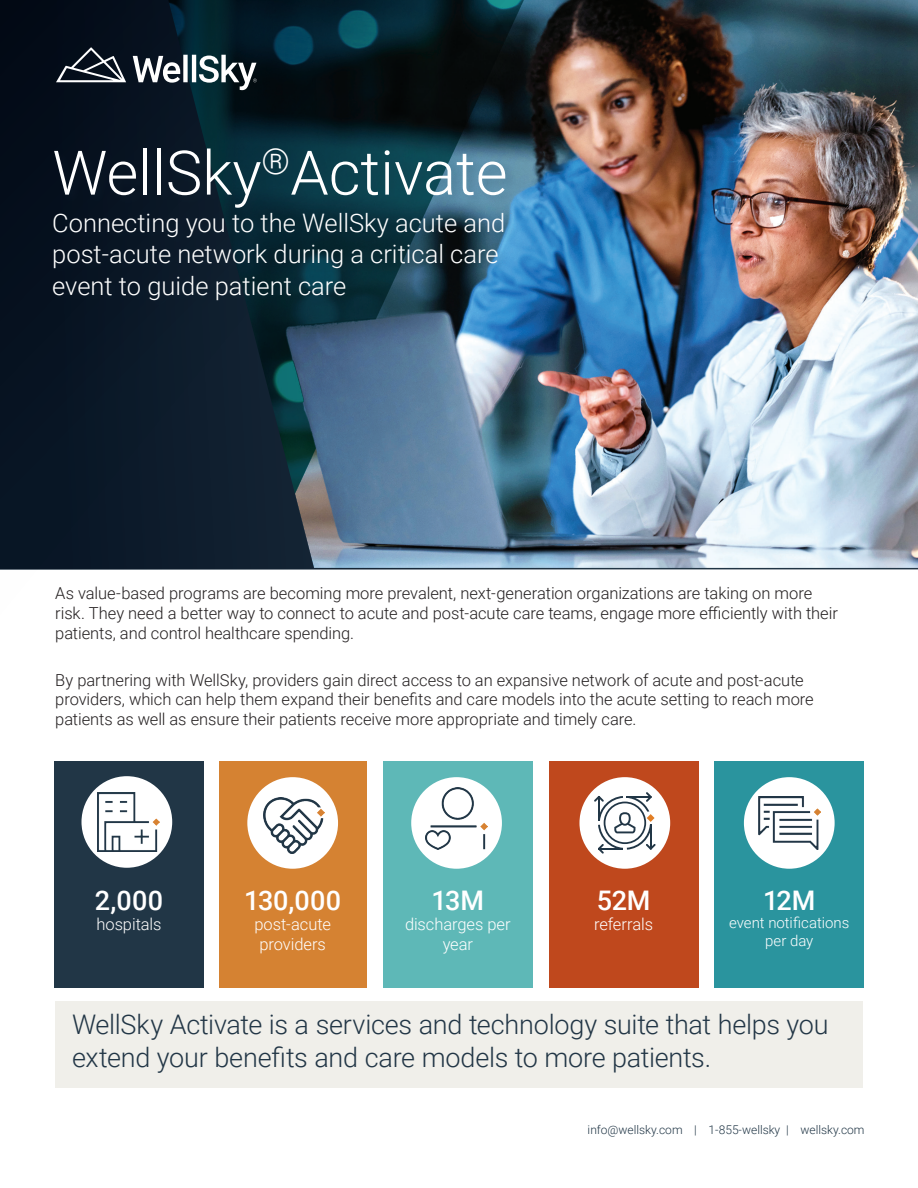
<style>
.page{position:relative;width:918px;height:1188px;background:#fff}
.page>*{position:absolute;margin:0;border:0;box-sizing:border-box;transform-origin:0 0}
.t1{font:300 61.5px "Roboto";color:#fff}
.t2{font:300 27px/32.4px "Roboto";letter-spacing:-.01em;color:#223646}
.t3{font:500 27px "Roboto";letter-spacing:-.005em;color:#fff}
.t4{font:300 25.5px/31.5px "Roboto";color:#fff}
.t5{font:300 16.5px/19.8px "Roboto";letter-spacing:-.005em;color:#231f20}
.t6{font:300 16.5px/19.8px "Roboto";letter-spacing:-.005em;color:#fff;text-align:center}
.t7{font:300 15px/18px "Roboto";color:#fff;text-align:center}
.t8{font:300 12px "Roboto";color:#213646}
</style>
<div class="page">
<div style="left:55px;top:1001px;width:808px;height:87px;background:#f0efea"></div>
<img style="left:836px;top:0;width:82px;height:569px">
<div style="left:54px;top:762px;width:150px;height:226px;background:#213646"></div>
<div style="left:219px;top:762px;width:147px;height:226px;background:#d58232"></div>
<div style="left:383px;top:762px;width:150px;height:226px;background:#5eb8b7"></div>
<div style="left:549px;top:762px;width:150px;height:226px;background:#bf481d"></div>
<div style="left:247px;top:777px;width:91px;height:92px;background:#fff;border-radius:50%"></div>
<div style="left:411px;top:777px;width:91px;height:92px;background:#fff;border-radius:50%"></div>
<div style="left:579px;top:777px;width:91px;height:92px;background:#fff;border-radius:50%"></div>
<div style="left:714px;top:762px;width:150px;height:226px;background:#2a949e"></div>
<div style="left:744px;top:777px;width:91px;height:92px;background:#fff;border-radius:50%"></div>
<svg style="left:594px;top:792px;width:62px;height:62px"></svg>
<img style="left:425px;top:788px;width:63px;height:61px">
<div style="left:82px;top:776px;width:90px;height:92px;background:#fff;border-radius:50%"></div>
<img style="left:97px;top:792px;width:62px;height:60px">
<img style="left:758px;top:797px;width:62px;height:52px">
<img style="left:263px;top:798px;width:62px;height:55px">
<img style="left:0;top:0;width:836px;height:569px">
<div style="left:51px;top:146px;width:466px;height:166px;background:#213646;opacity:.2"></div>
<svg style="left:56px;top:47px;width:201px;height:43px"></svg>
<h1 class="t1" style="left:52px;top:130px;width:457px">WellSky<sup>®</sup>Activate</h1>
<h3 class="t4" style="left:52px;top:206px;width:455px">Connecting you to the WellSky acute and post-acute network during a critical care event to guide patient care</h3>
<p class="t5" style="left:55px;top:583px;width:784px">As value-based programs are becoming more prevalent, next-generation organizations are taking on more risk. They need a better way to connect to acute and post-acute care teams, engage more efficiently with their patients, and control healthcare spending.</p>
<p class="t5" style="left:55px;top:669px;width:760px">By partnering with WellSky, providers gain direct access to an expansive network of acute and post-acute providers, which can help them expand their benefits and care models into the acute setting to reach more patients as well as ensure their patients receive more appropriate and timely care.</p>
<h2 class="t3" style="left:95px;top:882px;width:70px">2,000</h2>
<p class="t6" style="left:96px;top:913px;width:67px">hospitals</p>
<h2 class="t3" style="left:244px;top:882px;width:98px">130,000</h2>
<p class="t6" style="left:254px;top:913px;width:78px">post-acute providers</p>
<h2 class="t3" style="left:432px;top:882px;width:54px">13M</h2>
<p class="t6" style="left:405px;top:913px;width:107px">discharges per year</p>
<h2 class="t3" style="left:597px;top:882px;width:55px">52M</h2>
<p class="t6" style="left:594px;top:913px;width:60px">referrals</p>
<h2 class="t3" style="left:763px;top:882px;width:54px">12M</h2>
<p class="t7" style="left:729px;top:913px;width:122px">event notifications per day</p>
<h2 class="t2" style="left:72px;top:1008px;width:758px">WellSky Activate is a services and technology suite that helps you extend your benefits and care models to more patients.</h2>
<p class="t8" style="left:588px;top:1121px;width:278px">info@wellsky.com | 1-855-wellsky | wellsky.com</p>
</div>
